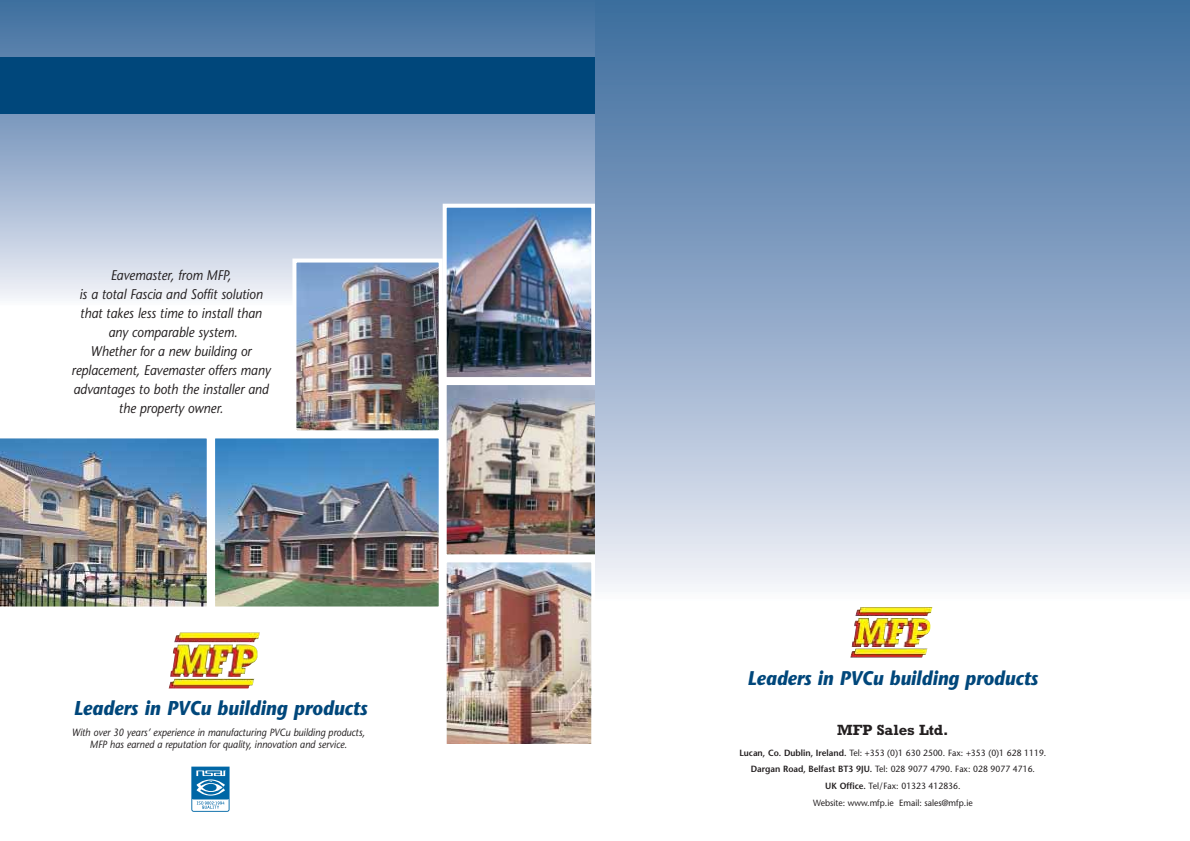
<style>
.page{position:relative;width:1190px;height:841px;background:#fff}
.page>*{position:absolute;margin:0;border:0;box-sizing:border-box;transform-origin:0 0}
.t1{font:italic 700 20px "Stone Sans";color:#00477b;scale:.9 1}
.t2{font:italic 700 19.8px "Stone Sans";color:#00477b;scale:.9 1}
.t3{font:700 15px "Rockwell";color:#231f20}
.t4{font:italic 14px/19px "Stone Sans";color:#231f20;text-align:center;scale:.9 1}
.t5{font:italic 10.5px/12.6px "Stone Sans";color:#231f20;text-align:center;scale:.9 1}
.t6{font:9px/16px "Stone Sans";color:#231f20;text-align:center;scale:.95 1}
.s1{font-weight:600}
</style>
<div class="page">
<svg style="left:0;top:0;width:595px;height:299px;background:#8fa9c7"></svg>
<div style="left:0;top:57px;width:595px;height:56px;background:#00477b"></div>
<img style="left:216px;top:439px;width:222px;height:167px">
<div style="left:211px;top:434px;width:232px;height:177px;border:4px solid #fff"></div>
<img style="left:448px;top:209px;width:142px;height:167px">
<div style="left:443px;top:204px;width:152px;height:177px;border:4px solid #fff"></div>
<img style="left:0;top:438px;width:207px;height:169px">
<img style="left:448px;top:563px;width:142px;height:180px">
<div style="left:443px;top:558px;width:152px;height:190px;border:4px solid #fff"></div>
<img style="left:297px;top:264px;width:141px;height:165px">
<div style="left:292px;top:259px;width:151px;height:175px;border:4px solid #fff"></div>
<img style="left:448px;top:386px;width:147px;height:167px">
<div style="left:443px;top:381px;width:175px;height:177px;border:4px solid #fff"></div>
<img style="left:850px;top:607px;width:82px;height:50px">
<div style="left:595px;top:0;width:595px;height:602px;background:linear-gradient(to bottom,#35679a,#f0eff8)"></div>
<svg style="left:191px;top:767px;width:39px;height:45px"></svg>
<img style="left:169px;top:633px;width:91px;height:55px">
<p class="t4" style="left:72px;top:267px;width:223px">Eavemaster, from MFP,<br>is a total Fascia and Soffit solution that takes less time to install than any comparable system.<br>Whether for a new building or replacement, Eavemaster offers many advantages to both the installer and the property owner.</p>
<h1 class="t1" style="left:74px;top:700px;width:328px">Leaders in PVCu building products</h1>
<p class="t5" style="left:72px;top:727px;width:327px">With over 30 years’ experience in manufacturing PVCu building products,<br>MFP has earned a reputation for quality, innovation and service.</p>
<h2 class="t2" style="left:748px;top:670px;width:324px">Leaders in PVCu building products</h2>
<p class="t3" style="left:837px;top:725px;width:113px">MFP Sales Ltd.</p>
<p class="t6" style="left:739px;top:746px;width:325px"><span class="s1">Lucan, Co. Dublin, Ireland.</span> Tel: +353 (0)1 630 2500. Fax: +353 (0)1 628 1119.<br><span class="s1">Dargan Road, Belfast BT3 9JU.</span> Tel: 028 9077 4790. Fax: 028 9077 4716.</p>
<p class="t6" style="left:813px;top:779px;width:170px;line-height:17px"><span class="s1">UK Office.</span> Tel/Fax: 01323 412836.<br>Website: www.mfp.ie Email: sales@mfp.ie</p>
</div>
